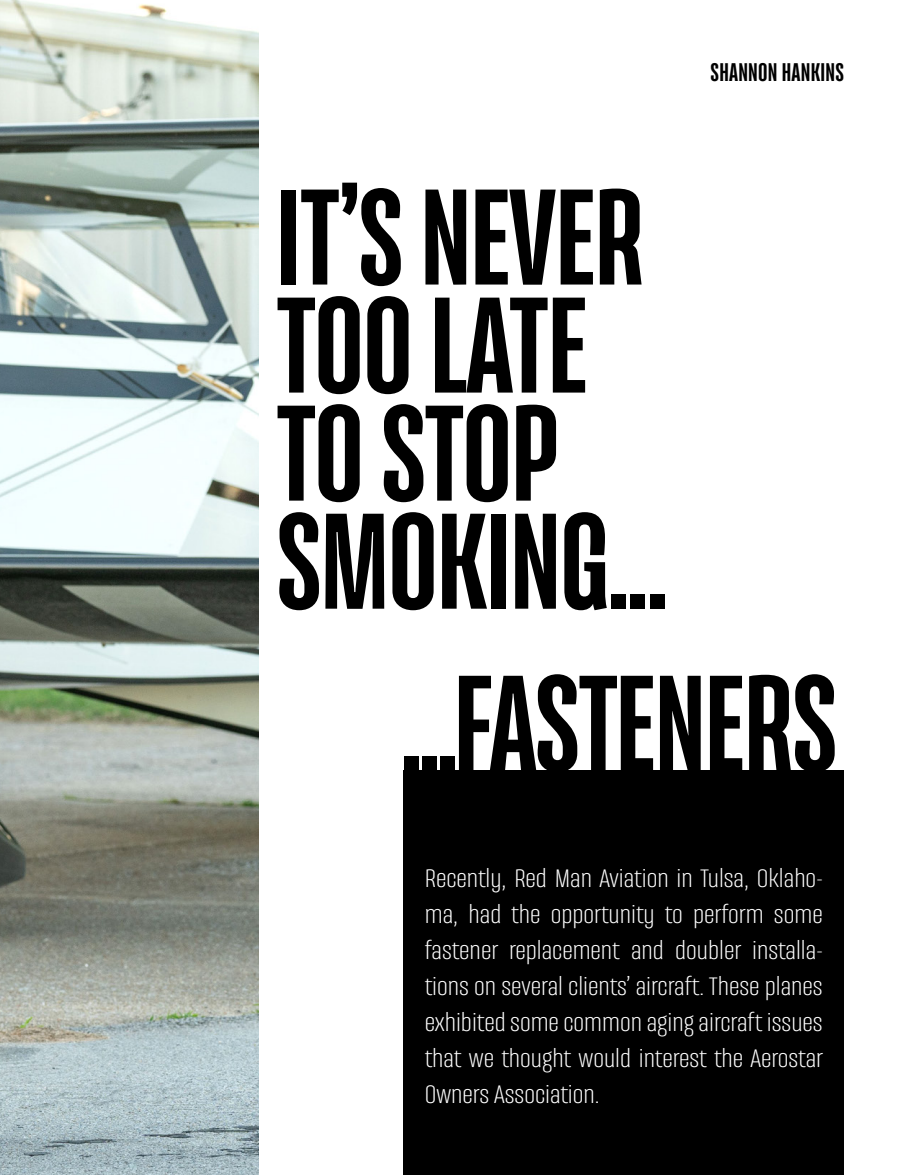
<style>
.page{position:relative;width:898px;height:1175px;background:#fff}
.page>*{position:absolute;margin:0;border:0;box-sizing:border-box;transform-origin:0 0}
.t1{font:900 144px/108px "Galeana Compressed";letter-spacing:-.01em;color:#000}
.Lead-in{font:27px/36px "Galeana Compressed";color:#fff;text-align:justify;scale:1.17 1}
.Byline{font:900 27px "Galeana Compressed";letter-spacing:.01em;color:#000}
</style>
<div class="page">
<img style="left:0;top:0;width:258px;height:1174px">
<div style="left:404px;top:770px;width:440px;height:404px;background:#000"></div>
<p class="t1" style="left:276px;top:185px;width:369px">IT’S NEVER</p>
<p class="t1" style="left:276px;top:293px;width:393px">TOO LATE<br>TO STOP<br>SMOKING...</p>
<p class="Byline" style="left:710px;top:57px;width:135px">SHANNON HANKINS</p>
<p class="t1" style="left:401px;top:671px;width:438px">...FASTENERS</p>
<p class="Lead-in" style="left:425px;top:860px;width:342px">Recently, Red Man Aviation in Tulsa, Oklaho&shy;ma, had the opportunity to perform some fastener replacement and doubler installa&shy;tions on several clients’ aircraft. These planes exhibited some common aging aircraft issues that we thought would interest the Aerostar Owners Association.</p>
</div>
